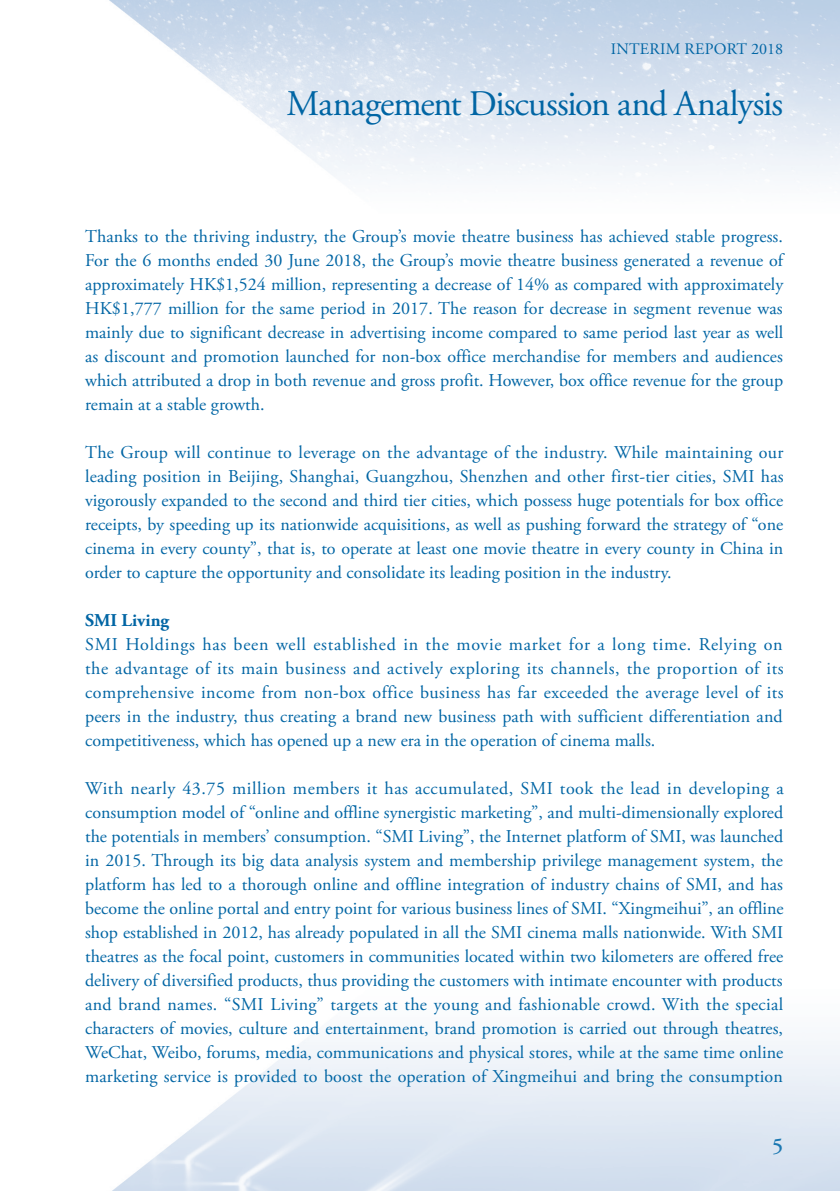
<style>
.page{position:relative;width:840px;height:1191px;background:#fff}
.page>*{position:absolute;margin:0;border:0;box-sizing:border-box;transform-origin:0 0}
.t1{font:36px "Adobe Garamond Pro";letter-spacing:-.025em;color:#0065a4}
.t2{font:600 22px "Adobe Garamond Pro";color:#1b78b2}
.Body_Text{font:18px/24px "Adobe Garamond Pro";color:#0065a4;text-align:justify}
.Subhead_2{font:700 18px "Adobe Garamond Pro";color:#0065a4}
.t3{font:16px "Adobe Garamond Pro";letter-spacing:.015em;color:#0065a4}
</style>
<div class="page">
<img style="left:109px;top:0;width:730px;height:1191px">
<p class="t3" style="left:610px;top:40px;width:174px">INTERIM REPORT 2018</p>
<h1 class="t1" style="left:286px;top:82px;width:498px">Management Discussion and Analysis</h1>
<p class="Body_Text" style="left:85px;top:225px;width:699px">Thanks to the thriving industry, the Group’s movie theatre business has achieved stable progress.<br>For the 6 months ended 30 June 2018, the Group’s movie theatre business generated a revenue of approximately HK$1,524 million, representing a decrease of 14% as compared with approximately HK$1,777 million for the same period in 2017. The reason for decrease in segment revenue was mainly due to significant decrease in advertising income compared to same period last year as well as discount and promotion launched for non-box office merchandise for members and audiences which attributed a drop in both revenue and gross profit. However, box office revenue for the group remain at a stable growth.</p>
<p class="Body_Text" style="left:85px;top:441px;width:699px">The Group will continue to leverage on the advantage of the industry. While maintaining our leading position in Beijing, Shanghai, Guangzhou, Shenzhen and other first-tier cities, SMI has vigorously expanded to the second and third tier cities, which possess huge potentials for box office receipts, by speeding up its nationwide acquisitions, as well as pushing forward the strategy of “one cinema in every county”, that is, to operate at least one movie theatre in every county in China in order to capture the opportunity and consolidate its leading position in the industry.</p>
<p class="Subhead_2" style="left:85px;top:610px;width:86px">SMI Living</p>
<p class="Body_Text" style="left:85px;top:633px;width:699px">SMI Holdings has been well established in the movie market for a long time. Relying on the advantage of its main business and actively exploring its channels, the proportion of its comprehensive income from non-box office business has far exceeded the average level of its peers in the industry, thus creating a brand new business path with sufficient differentiation and competitiveness, which has opened up a new era in the operation of cinema malls.</p>
<p class="Body_Text" style="left:85px;top:777px;width:699px">With nearly 43.75 million members it has accumulated, SMI took the lead in developing a consumption model of “online and offline synergistic marketing”, and multi-dimensionally explored the potentials in members’ consumption. “SMI Living”, the Internet platform of SMI, was launched in 2015. Through its big data analysis system and membership privilege management system, the platform has led to a thorough online and offline integration of industry chains of SMI, and has become the online portal and entry point for various business lines of SMI. “Xingmeihui”, an offline shop established in 2012, has already populated in all the SMI cinema malls nationwide. With SMI theatres as the focal point, customers in communities located within two kilometers are offered free delivery of diversified products, thus providing the customers with intimate encounter with products and brand names. “SMI Living” targets at the young and fashionable crowd. With the special characters of movies, culture and entertainment, brand promotion is carried out through theatres, WeChat, Weibo, forums, media, communications and physical stores, while at the same time online marketing service is provided to boost the operation of Xingmeihui and bring the consumption</p>
<p class="t2" style="left:771px;top:1133px;width:13px">5</p>
</div>
